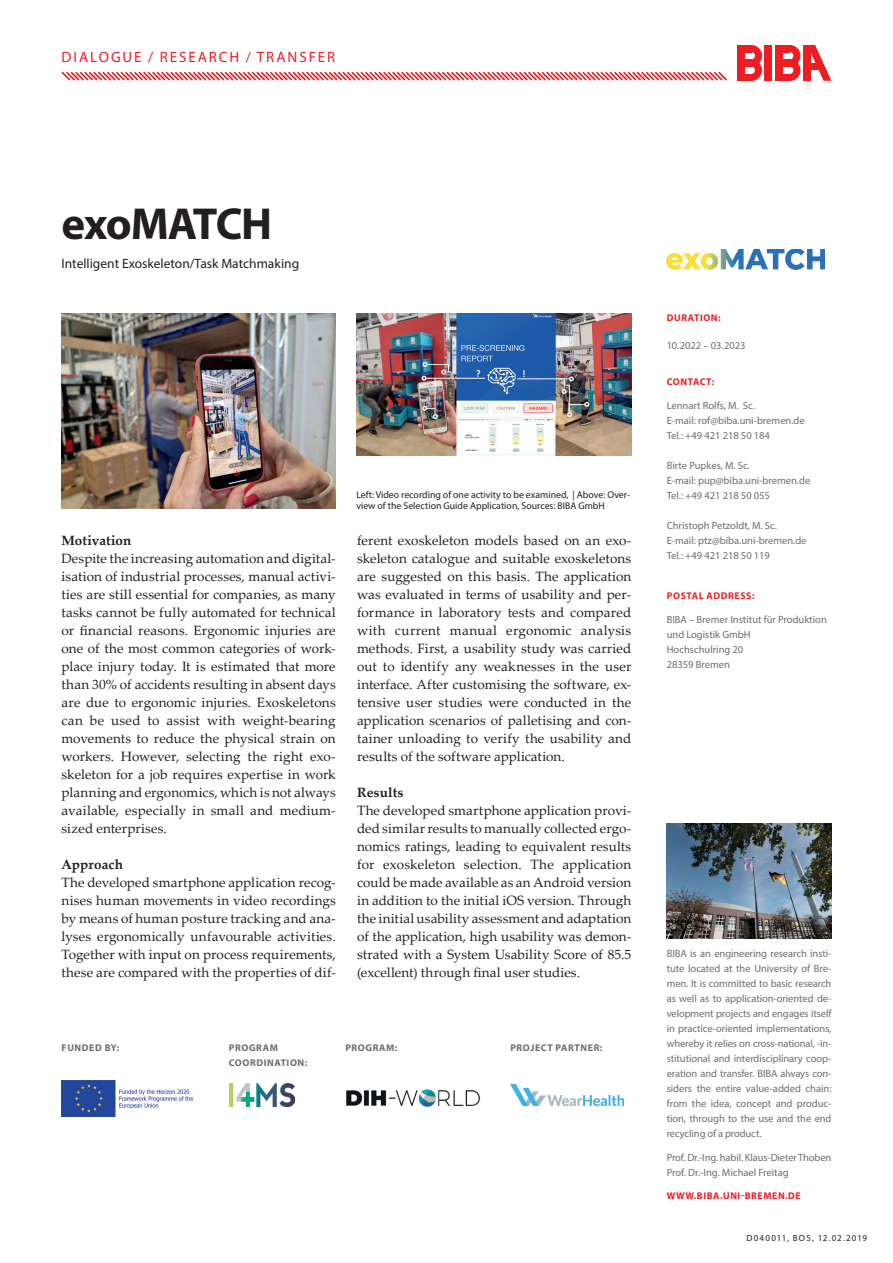
<style>
.page{position:relative;width:893px;height:1263px;background:#fff}
.page>*{position:absolute;margin:0;border:0;box-sizing:border-box;transform-origin:0 0}
.t1{font:700 45px "Myriad Pro";letter-spacing:-.03em;color:#231f20}
.t2{font:15px "Myriad Pro";letter-spacing:.13em;color:#ee1d23}
.t3{font:13.5px/18px "Palatino Linotype";letter-spacing:.01em;color:#231f20;text-align:justify}
.t4{font:13.5px "Myriad Pro";color:#231f20}
.t5{font:700 13.5px "Palatino Linotype";letter-spacing:.005em;color:#231f20}
.t6{font:10.5px/15px "Myriad Pro";color:#6c6d70}
.t7{font:9.9px/10.6px "Myriad Pro";color:#231f20}
.t8{font:700 9.75px "Myriad Pro";letter-spacing:.06em;color:#ee1d23}
.t9{font:700 9.75px "Myriad Pro";letter-spacing:.06em;color:#6c6d70}
.t10{font:9px "Myriad Pro";letter-spacing:.115em;color:#231f20}
.s1{font-size:9.75px}
</style>
<div class="page">
<svg style="left:61px;top:71px;width:666px;height:10px"></svg>
<div style="left:765px;top:45px;width:7px;height:36px;background:#ee1d23"></div>
<div style="left:803px;top:45px;width:7px;height:36px;background:#ee1d23"></div>
<svg style="left:810px;top:45px;width:21px;height:36px"></svg>
<div style="left:810px;top:63px;width:10px;height:7px;background:#ee1d23"></div>
<div style="left:737px;top:45px;width:7px;height:36px;background:#ee1d23"></div>
<div style="left:744px;top:45px;width:7px;height:7px;background:#ee1d23"></div>
<div style="left:744px;top:59px;width:7px;height:8px;background:#ee1d23"></div>
<div style="left:744px;top:74px;width:7px;height:7px;background:#ee1d23"></div>
<div style="left:775px;top:45px;width:8px;height:36px;background:#ee1d23"></div>
<div style="left:782px;top:45px;width:8px;height:7px;background:#ee1d23"></div>
<div style="left:782px;top:59px;width:8px;height:8px;background:#ee1d23"></div>
<div style="left:782px;top:74px;width:8px;height:7px;background:#ee1d23"></div>
<svg style="left:790px;top:45px;width:10px;height:36px"></svg>
<svg style="left:751px;top:45px;width:11px;height:36px"></svg>
<img style="left:667px;top:823px;width:164px;height:115px">
<img style="left:62px;top:1080px;width:132px;height:36px">
<img style="left:229px;top:1083px;width:66px;height:23px">
<img style="left:346px;top:1089px;width:134px;height:18px">
<img style="left:510px;top:1084px;width:114px;height:21px">
<img style="left:666px;top:249px;width:159px;height:20px">
<img style="left:357px;top:314px;width:274px;height:142px">
<img style="left:62px;top:314px;width:274px;height:195px">
<p class="t2" style="left:62px;top:48px;width:275px">DIALOGUE / RESEARCH / TRANSFER</p>
<h1 class="t1" style="left:62px;top:194px;width:212px">exoMATCH</h1>
<p class="t4" style="left:62px;top:255px;width:239px">Intelligent Exoskeleton/Task Matchmaking</p>
<p class="t5" style="left:62px;top:531px;width:71px">Motivation</p>
<p class="t3" style="left:62px;top:549px;width:276px">Despite the increasing automation and digital&shy;isation of industrial processes, manual activi&shy;ties are still essential for companies, as many tasks cannot be fully automated for technical or financial reasons. Ergonomic injuries are one of the most common categories of work&shy;place injury today. It is estimated that more than 30% of accidents resulting in absent days are due to ergonomic injuries. Exoskeletons can be used to assist with weight-bearing movements to reduce the physical strain on workers. However, selecting the right exo&shy;skeleton for a job requires expertise in work planning and ergonomics, which is not always available, especially in small and medium&shy;sized enterprises.</p>
<p class="t5" style="left:62px;top:855px;width:63px">Approach</p>
<p class="t3" style="left:62px;top:873px;width:276px">The developed smartphone application recog&shy;nises human movements in video recordings by means of human posture tracking and ana&shy;lyses ergonomically unfavourable activities.<br>Together with input on process requirements, these are compared with the properties of dif-</p>
<p class="t7" style="left:356px;top:489px;width:275px">Left: Video recording of one activity to be examined, | Above: Over&shy;view of the Selection Guide Application, Sources<span class="s1">: BIBA GmbH</span></p>
<p class="t3" style="left:357px;top:531px;width:276px">ferent exoskeleton models based on an exo&shy;skeleton catalogue and suitable exoskeletons are suggested on this basis. The application was evaluated in terms of usability and per&shy;formance in laboratory tests and compared with current manual ergonomic analysis methods. First, a usability study was carried out to identify any weaknesses in the user interface. After customising the software, ex&shy;tensive user studies were conducted in the application scenarios of palletising and con&shy;tainer unloading to verify the usability and results of the software application.</p>
<p class="t5" style="left:357px;top:783px;width:48px">Results</p>
<p class="t3" style="left:357px;top:801px;width:276px">The developed smartphone application provi&shy;ded similar results to manually collected ergo&shy;nomics ratings, leading to equivalent results for exoskeleton selection. The application could be made available as an Android version in addition to the initial iOS version. Through the initial usability assessment and adaptation of the application, high usability was demon&shy;strated with a System Usability Score of 85.5 (excellent) through final user studies.</p>
<p class="t9" style="left:62px;top:1041px;width:59px">FUNDED BY:</p>
<p class="t9" style="left:229px;top:1041px;width:51px">PROGRAM</p>
<p class="t9" style="left:345px;top:1041px;width:54px">PROGRAM:</p>
<p class="t9" style="left:510px;top:1041px;width:94px">PROJECT PARTNER:</p>
<p class="t9" style="left:229px;top:1056px;width:80px">COORDINATION:</p>
<p class="t8" style="left:667px;top:311px;width:55px">DURATION:</p>
<p class="t6" style="left:667px;top:338px;width:80px">10.2022 – 03.2023</p>
<p class="t8" style="left:667px;top:375px;width:49px">CONTACT:</p>
<p class="t6" style="left:667px;top:397px;width:140px">Lennart Rolfs, M. Sc.<br>E-mail: rof@biba.uni-bremen.de<br>Tel.: +49 421 218 50 184</p>
<p class="t6" style="left:667px;top:457px;width:145px">Birte Pupkes, M. Sc.<br>E-mail: pup@biba.uni-bremen.de<br>Tel.: +49 421 218 50 055</p>
<p class="t6" style="left:667px;top:517px;width:141px">Christoph Petzoldt, M. Sc.<br>E-mail: ptz@biba.uni-bremen.de<br>Tel.: +49 421 218 50 119</p>
<p class="t8" style="left:667px;top:589px;width:89px">POSTAL ADDRESS:</p>
<p class="t6" style="left:667px;top:611px;width:162px">BIBA – Bremer Institut für Produktion und Logistik GmbH<br>Hochschulring 20<br>28359 Bremen</p>
<p class="t6" style="left:667px;top:946px;width:166px;text-align:justify">BIBA is an engineering research insti&shy;tute located at the University of Bre&shy;men. It is committed to basic research as well as to application-oriented de&shy;velopment projects and engages itself in practice-oriented implementations, whereby it relies on cross-national, -in&shy;stitutional and interdisciplinary coop&shy;eration and transfer. BIBA always con&shy;siders the entire value-added chain: from the idea, concept and produc&shy;tion, through to the use and the end recycling of a product.</p>
<p class="t6" style="left:667px;top:1149px;width:166px">Prof. Dr.-Ing. habil. Klaus-Dieter Thoben<br>Prof. Dr.-Ing. Michael Freitag</p>
<p class="t8" style="left:667px;top:1189px;width:135px">WWW.BIBA.UNI-BREMEN.DE</p>
<p class="t10" style="left:746px;top:1232px;width:122px">D040011, BOS, 12.02.2019</p>
</div>
